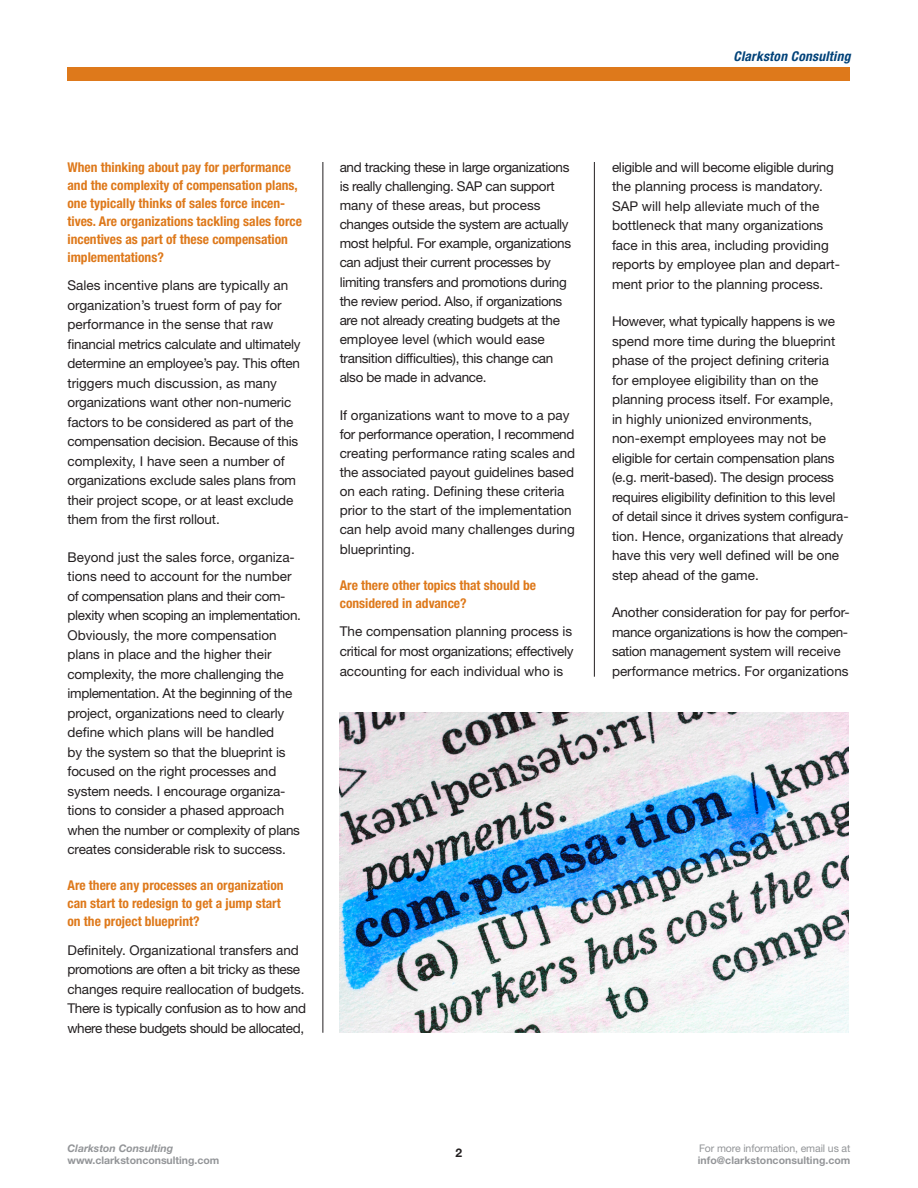
<style>
.page{position:relative;width:918px;height:1188px;background:#fff}
.page>*{position:absolute;margin:0;border:0;box-sizing:border-box;transform-origin:0 0}
.body_copy{font:13.5px/19.5px "Helvetica Neue LT Std";letter-spacing:-.01em;color:#231f20}
.question{font:700 condensed 13.5px/18px "Helvetica Neue LT Std";color:#de791b}
.t1{font:italic 700 condensed 13.5px "Helvetica Neue LT Std";letter-spacing:.02em;color:#004279}
.Head{font:700 12px "Helvetica Neue LT Std";color:#231f20}
.body-pre_bullet{font:10.5px/12.8px "Helvetica Neue LT Std";letter-spacing:-.01em;color:#939598}
.body-pre_bullet-2{font:700 10.5px/12.8px "Helvetica Neue LT Std";color:#939598}
.s1{font-style:italic}
.s2{font-weight:700}
</style>
<div class="page">
<hr style="left:322px;top:162px;width:1px;height:871px;background:#231f20">
<hr style="left:594px;top:162px;width:1px;height:515px;background:#231f20">
<div style="left:68px;top:68px;width:782px;height:13px;background:#de791b"></div>
<img style="left:339px;top:712px;width:510px;height:321px">
<p class="t1" style="left:733px;top:49px;width:119px">Clarkston Consulting</p>
<p class="question" style="left:68px;top:158px;width:236px">When thinking about pay for performance and the complexity of compensation plans, one typically thinks of sales force incen&shy;tives. Are organizations tackling sales force incentives as part of these compensation implementations?</p>
<p class="body_copy" style="left:68px;top:275px;width:234px">Sales incentive plans are typically an organization’s truest form of pay for performance in the sense that raw financial metrics calculate and ultimately determine an employee’s pay. This often triggers much discussion, as many organizations want other non-numeric factors to be considered as part of the compensation decision. Because of this complexity, I have seen a number of organizations exclude sales plans from their project scope, or at least exclude them from the first rollout.</p>
<p class="body_copy" style="left:68px;top:547px;width:235px">Beyond just the sales force, organiza&shy;tions need to account for the number of compensation plans and their com&shy;plexity when scoping an implementation.<br>Obviously, the more compensation plans in place and the higher their complexity, the more challenging the implementation. At the beginning of the project, organizations need to clearly define which plans will be handled<br>by the system so that the blueprint is focused on the right processes and system needs. I encourage organiza&shy;tions to consider a phased approach when the number or complexity of plans creates considerable risk to success.</p>
<p class="question" style="left:68px;top:876px;width:218px">Are there any processes an organization can start to redesign to get a jump start on the project blueprint?</p>
<p class="body_copy" style="left:68px;top:940px;width:240px">Definitely. Organizational transfers and promotions are often a bit tricky as these changes require reallocation of budgets.<br>There is typically confusion as to how and where these budgets should be allocated,</p>
<p class="body_copy" style="left:340px;top:157px;width:233px">and tracking these in large organizations is really challenging. SAP can support many of these areas, but process changes outside the system are actually most helpful. For example, organizations can adjust their current processes by limiting transfers and promotions during the review period. Also, if organizations are not already creating budgets at the employee level (which would ease transition difficulties), this change can also be made in advance.</p>
<p class="body_copy" style="left:340px;top:405px;width:237px">If organizations want to move to a pay for performance operation, I recommend creating performance rating scales and the associated payout guidelines based on each rating. Defining these criteria prior to the start of the implementation can help avoid many challenges during blueprinting.</p>
<p class="question" style="left:340px;top:576px;width:198px">Are there other topics that should be considered in advance?</p>
<p class="body_copy" style="left:340px;top:622px;width:235px;text-align:justify">The compensation planning process is critical for most organizations; effectively accounting for each individual who is</p>
<p class="body_copy" style="left:612px;top:157px;width:230px">eligible and will become eligible during the planning process is mandatory.<br>SAP will help alleviate much of the bottleneck that many organizations face in this area, including providing reports by employee plan and depart&shy;ment prior to the planning process.</p>
<p class="body_copy" style="left:612px;top:311px;width:238px">However, what typically happens is we spend more time during the blueprint phase of the project defining criteria<br>for employee eligibility than on the planning process itself. For example,<br>in highly unionized environments, non-exempt employees may not be eligible for certain compensation plans (e.g. merit-based). The design process requires eligibility definition to this level of detail since it drives system configura&shy;tion. Hence, organizations that already have this very well defined will be one step ahead of the game.</p>
<p class="body_copy" style="left:612px;top:602px;width:239px">Another consideration for pay for perfor&shy;mance organizations is how the compen&shy;sation management system will receive performance metrics. For organizations</p>
<p class="body-pre_bullet-2" style="left:68px;top:1141px;width:153px"><span class="s1">Clarkston Consulting </span>www.clarkstonconsulting.com</p>
<p class="Head" style="left:456px;top:1145px;width:8px">2</p>
<p class="body-pre_bullet" style="left:698px;top:1141px;width:154px">For more information, email us at <span class="s2">info@clarkstonconsulting.com</span></p>
</div>
